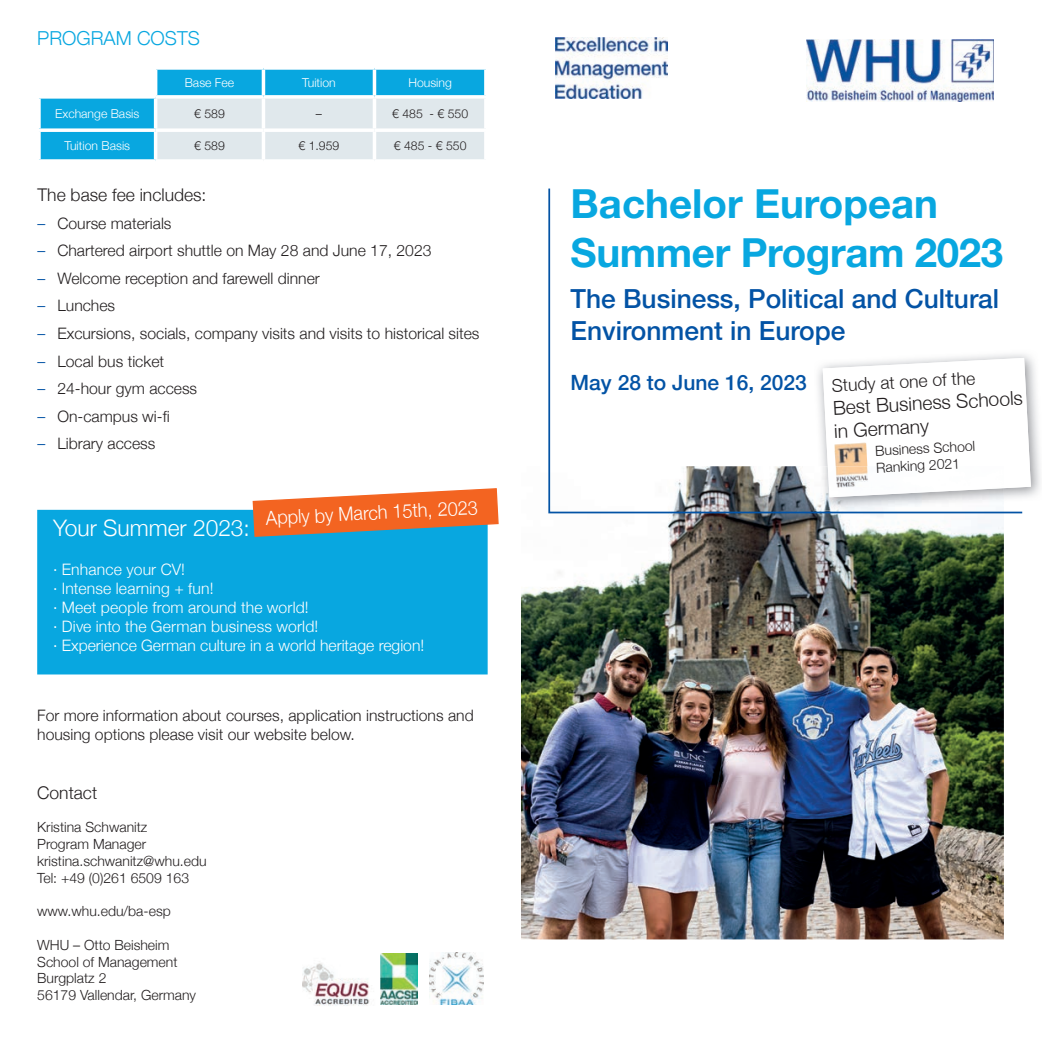
<style>
.page{position:relative;width:1042px;height:1042px;background:#fff}
.page>*{position:absolute;margin:0;border:0;box-sizing:border-box;transform-origin:0 0}
.t1{font:700 40.25px/48.3px "Helvetica Neue LT Std";letter-spacing:-.01em;color:#08a7e0}
.t2{font:500 26.25px/31.5px "Helvetica Neue LT";color:#0353a5}
.t3{font:300 22.75px "Helvetica Neue LT";color:#fff}
.t4{font:500 21px "Helvetica Neue LT";color:#0353a5}
.t5{font:300 19.25px/23.1px "Helvetica Neue LT";color:#231f20}
.t6{font:300 19.25px "Helvetica Neue LT";color:#fff;scale:.94 1}
.t7{font:300 19.25px "Helvetica Neue LT";color:#08a7e0}
.t8{font:300 17.5px "Helvetica Neue LT";color:#231f20}
.t9{font:300 15.75px/18.9px "Helvetica Neue LT";color:#231f20}
.t10{font:300 15.75px/18.9px "Helvetica Neue LT";letter-spacing:.01em;color:#fff}
.t11{font:300 14px/16.8px "Helvetica Neue LT";color:#231f20}
.t12{font:300 12.25px "Helvetica Neue LT";color:#fff}
.t13{font:300 12.25px "Helvetica Neue LT";color:#231f20}
.s1{color:#0353a5}
</style>
<div class="page">
<img style="left:521px;top:514px;width:483px;height:425px">
<svg style="left:41px;top:70px;width:443px;height:89px;background:#8acfe8"></svg>
<svg style="left:156px;top:69px;width:107px;height:1px"></svg>
<hr style="left:154px;top:70px;width:3px;height:25px;background:#fff">
<svg style="left:263px;top:68px;width:111px;height:2px"></svg>
<hr style="left:262px;top:70px;width:3px;height:25px;background:#fff">
<svg style="left:374px;top:68px;width:112px;height:2px"></svg>
<hr style="left:373px;top:70px;width:3px;height:25px;background:#fff">
<svg style="left:484px;top:70px;width:1px;height:25px"></svg>
<svg style="left:39px;top:95px;width:117px;height:4px"></svg>
<svg style="left:40px;top:99px;width:1px;height:29px"></svg>
<svg style="left:156px;top:95px;width:107px;height:4px"></svg>
<hr style="left:154px;top:99px;width:3px;height:29px;background:#fff">
<svg style="left:263px;top:95px;width:111px;height:4px"></svg>
<hr style="left:262px;top:99px;width:3px;height:29px;background:#fff">
<svg style="left:374px;top:95px;width:112px;height:4px"></svg>
<hr style="left:373px;top:99px;width:3px;height:29px;background:#fff">
<svg style="left:39px;top:128px;width:117px;height:4px"></svg>
<svg style="left:40px;top:132px;width:1px;height:27px"></svg>
<svg style="left:156px;top:128px;width:107px;height:4px"></svg>
<hr style="left:154px;top:132px;width:3px;height:27px;background:#fff">
<hr style="left:263px;top:128px;width:111px;height:4px;background:#fff">
<hr style="left:262px;top:132px;width:3px;height:27px;background:#fff">
<svg style="left:374px;top:128px;width:110px;height:4px"></svg>
<hr style="left:373px;top:132px;width:3px;height:27px;background:#fff">
<svg style="left:39px;top:159px;width:117px;height:2px"></svg>
<img style="left:1024px;top:354px;width:16px;height:143px">
<svg style="left:1024px;top:358px;width:7px;height:130px"></svg>
<svg style="left:548px;top:188px;width:476px;height:326px"></svg>
<div style="left:38px;top:511px;width:449px;height:162px;background:#08a7e0"></div>
<div style="left:37px;top:510px;width:451px;height:164px;border:2px solid #08a7e0"></div>
<img style="left:834px;top:442px;width:34px;height:46px">
<svg style="left:252px;top:488px;width:247px;height:49px"></svg>
<img style="left:556px;top:38px;width:111px;height:60px">
<img style="left:807px;top:39px;width:187px;height:62px">
<img style="left:303px;top:963px;width:67px;height:43px">
<img style="left:429px;top:952px;width:55px;height:53px">
<img style="left:380px;top:953px;width:37px;height:52px">
<p class="t7" style="left:37px;top:27px;width:164px">PROGRAM COSTS</p>
<p class="t12" style="left:185px;top:75px;width:51px">Base Fee</p>
<p class="t12" style="left:302px;top:75px;width:35px">Tuition</p>
<p class="t12" style="left:408px;top:75px;width:45px">Housing</p>
<p class="t12" style="left:55px;top:106px;width:86px">Exchange Basis</p>
<p class="t13" style="left:194px;top:106px;width:32px">€ 589</p>
<p class="t13" style="left:316px;top:106px;width:8px">–</p>
<p class="t13" style="left:392px;top:106px;width:78px">€ 485 - € 550</p>
<p class="t12" style="left:64px;top:138px;width:67px">Tuition Basis</p>
<p class="t13" style="left:194px;top:138px;width:32px">€ 589</p>
<p class="t13" style="left:298px;top:138px;width:42px">€ 1.959</p>
<p class="t13" style="left:394px;top:138px;width:74px">€ 485 - € 550</p>
<p class="t8" style="left:38px;top:184px;width:170px">The base fee includes:</p>
<p class="t9" style="left:38px;top:213px;width:135px"><span class="s1">–</span> Course materials</p>
<p class="t9" style="left:38px;top:241px;width:395px"><span class="s1">–</span> Chartered airport shuttle on May 28 and June 17, 2023</p>
<p class="t9" style="left:38px;top:268px;width:284px"><span class="s1">–</span> Welcome reception and farewell dinner</p>
<p class="t9" style="left:38px;top:296px;width:79px"><span class="s1">–</span> Lunches</p>
<p class="t9" style="left:38px;top:324px;width:443px"><span class="s1">–</span> Excursions, socials, company visits and visits to historical sites</p>
<p class="t9" style="left:38px;top:351px;width:128px"><span class="s1">–</span> Local bus ticket</p>
<p class="t9" style="left:38px;top:379px;width:161px"><span class="s1">–</span> 24-hour gym access</p>
<p class="t9" style="left:38px;top:406px;width:134px"><span class="s1">–</span> On-campus wi-fi</p>
<p class="t9" style="left:38px;top:434px;width:119px"><span class="s1">–</span> Library access</p>
<p class="t6" style="left:265px;top:506px;width:227px;rotate:-3deg">Apply by March 15th, 2023</p>
<h3 class="t3" style="left:53px;top:514px;width:198px">Your Summer 2023:</h3>
<p class="t10" style="left:53px;top:560px;width:373px">· Enhance your CV!<br>· Intense learning + fun!<br>· Meet people from around the world!<br>· Dive into the German business world!<br>· Experience German culture in a world heritage region!</p>
<p class="t9" style="left:37px;top:705px;width:438px">For more information about courses, application instructions and housing options please visit our website below.</p>
<p class="t8" style="left:37px;top:781px;width:61px">Contact</p>
<p class="t11" style="left:37px;top:818px;width:171px">Kristina Schwanitz<br>Program Manager kristina.schwanitz@whu.edu<br>Tel: +49 (0)261 6509 163</p>
<p class="t11" style="left:37px;top:902px;width:135px">www.whu.edu/ba-esp</p>
<p class="t11" style="left:37px;top:936px;width:160px">WHU – Otto Beisheim<br>School of Management<br>Burgplatz 2<br>56179 Vallendar, Germany</p>
<h1 class="t1" style="left:570px;top:179px;width:434px">Bachelor European<br>Summer Program 2023</h1>
<h2 class="t2" style="left:570px;top:283px;width:430px">The Business, Political and Cultural<br>Environment in Europe</h2>
<h3 class="t4" style="left:570px;top:370px;width:238px">May 28 to June 16, 2023</h3>
<p class="t8" style="left:831px;top:375px;width:145px;rotate:-3deg">Study at one of the</p>
<p class="t5" style="left:832px;top:396px;width:192px;rotate:-3deg">Best Business Schools in Germany</p>
<p class="t11" style="left:875px;top:442px;width:102px;rotate:-3deg">Business School<br>Ranking 2021</p>
</div>
